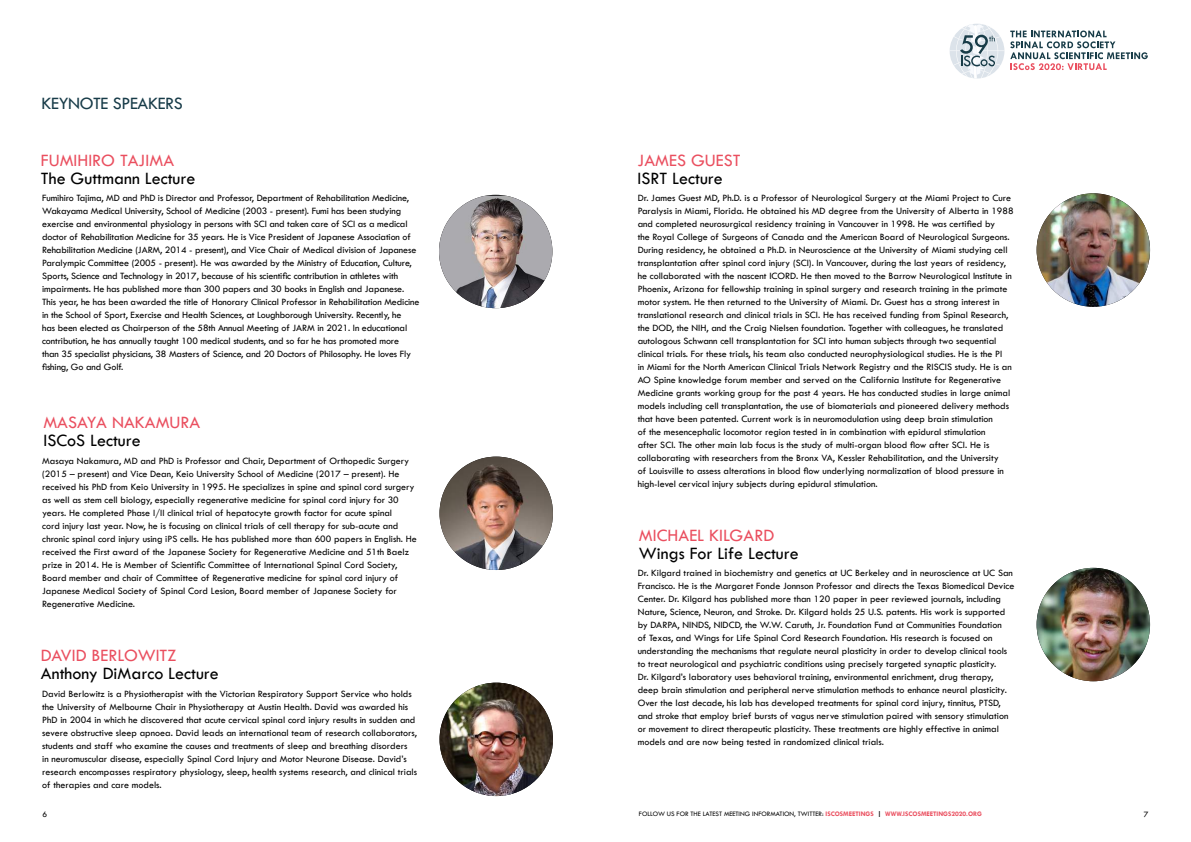
<style>
.page{position:relative;width:1191px;height:842px;background:#fff}
.page>*{position:absolute;margin:0;border:0;box-sizing:border-box;transform-origin:0 0}
.t1{font:18px "Tw Cen";color:#000}
.t2{font:18px "Tw Cen";color:#ea4f5f}
.t3{font:18px "Tw Cen";letter-spacing:-.02em;color:#173b48}
.t4{font:10px/13px "Tw Cen";color:#000}
.t5{font:8.5px "Tw Cen";color:#000}
.t6{font:7px "Tw Cen";color:#000}
.s1{font-weight:700;color:#ea4f5f}
.s2{font-weight:700}
</style>
<div class="page">
<svg style="left:1010px;top:31px;width:137px;height:39px"></svg>
<svg style="left:949px;top:24px;width:55px;height:54px"></svg>
<img style="left:439px;top:196px;width:113px;height:112px">
<img style="left:439px;top:457px;width:114px;height:113px;border-radius:57px">
<img style="left:1036px;top:193px;width:114px;height:114px;border-radius:57px">
<img style="left:1036px;top:568px;width:114px;height:113px;border-radius:57px">
<img style="left:439px;top:683px;width:114px;height:113px;border-radius:57px">
<h1 class="t3" style="left:42px;top:92px;width:143px">KEYNOTE SPEAKERS</h1>
<h1 class="t2" style="left:41px;top:149px;width:135px">FUMIHIRO TAJIMA</h1>
<h1 class="t1" style="left:41px;top:167px;width:156px">The Guttmann Lecture</h1>
<p class="t4" style="left:42px;top:191px;width:379px">Fumihiro Tajima, MD and PhD is Director and Professor, Department of Rehabilitation Medicine, Wakayama Medical University, School of Medicine (2003 - present). Fumi has been studying exercise and environmental physiology in persons with SCI and taken care of SCI as a medical doctor of Rehabilitation Medicine for 35 years. He is Vice President of Japanese Association of Rehabilitation Medicine (JARM, 2014 - present), and Vice Chair of Medical division of Japanese Paralympic Committee (2005 - present). He was awarded by the Ministry of Education, Culture, Sports, Science and Technology in 2017, because of his scientific contribution in athletes with impairments. He has published more than 300 papers and 30 books in English and Japanese.<br>This year, he has been awarded the title of Honorary Clinical Professor in Rehabilitation Medicine in the School of Sport, Exercise and Health Sciences, at Loughborough University. Recently, he<br>has been elected as Chairperson of the 58th Annual Meeting of JARM in 2021. In educational contribution, he has annually taught 100 medical students, and so far he has promoted more<br>than 35 specialist physicians, 38 Masters of Science, and 20 Doctors of Philosophy. He loves Fly fishing, Go and Golf.</p>
<h1 class="t2" style="left:43px;top:412px;width:158px">MASAYA NAKAMURA</h1>
<h1 class="t1" style="left:43px;top:430px;width:99px">ISCoS Lecture</h1>
<p class="t4" style="left:42px;top:454px;width:376px">Masaya Nakamura, MD and PhD is Professor and Chair, Department of Orthopedic Surgery (2015 – present) and Vice Dean, Keio University School of Medicine (2017 – present). He received his PhD from Keio University in 1995. He specializes in spine and spinal cord surgery as well as stem cell biology, especially regenerative medicine for spinal cord injury for 30 years. He completed Phase I/II clinical trial of hepatocyte growth factor for acute spinal<br>cord injury last year. Now, he is focusing on clinical trials of cell therapy for sub-acute and chronic spinal cord injury using iPS cells. He has published more than 600 papers in English. He received the First award of the Japanese Society for Regenerative Medicine and 51th Baelz prize in 2014. He is Member of Scientific Committee of International Spinal Cord Society, Board member and chair of Committee of Regenerative medicine for spinal cord injury of Japanese Medical Society of Spinal Cord Lesion, Board member of Japanese Society for Regenerative Medicine.</p>
<h1 class="t2" style="left:41px;top:645px;width:137px">DAVID BERLOWITZ</h1>
<h1 class="t1" style="left:41px;top:663px;width:179px">Anthony DiMarco Lecture</h1>
<p class="t4" style="left:42px;top:687px;width:376px">David Berlowitz is a Physiotherapist with the Victorian Respiratory Support Service who holds the University of Melbourne Chair in Physiotherapy at Austin Health. David was awarded his PhD in 2004 in which he discovered that acute cervical spinal cord injury results in sudden and severe obstructive sleep apnoea. David leads an international team of research collaborators, students and staff who examine the causes and treatments of sleep and breathing disorders<br>in neuromuscular disease, especially Spinal Cord Injury and Motor Neurone Disease. David’s research encompasses respiratory physiology, sleep, health systems research, and clinical trials of therapies and care models.</p>
<h1 class="t2" style="left:637px;top:149px;width:105px">JAMES GUEST</h1>
<h1 class="t1" style="left:637px;top:167px;width:87px">ISRT Lecture</h1>
<p class="t4" style="left:637px;top:191px;width:377px">Dr. James Guest MD, Ph.D. is a Professor of Neurological Surgery at the Miami Project to Cure Paralysis in Miami, Florida. He obtained his MD degree from the University of Alberta in 1988 and completed neurosurgical residency training in Vancouver in 1998. He was certified by<br>the Royal College of Surgeons of Canada and the American Board of Neurological Surgeons.<br>During residency, he obtained a Ph.D. in Neuroscience at the University of Miami studying cell transplantation after spinal cord injury (SCI). In Vancouver, during the last years of residency, he collaborated with the nascent ICORD. He then moved to the Barrow Neurological Institute in Phoenix, Arizona for fellowship training in spinal surgery and research training in the primate motor system. He then returned to the University of Miami. Dr. Guest has a strong interest in translational research and clinical trials in SCI. He has received funding from Spinal Research, the DOD, the NIH, and the Craig Nielsen foundation. Together with colleagues, he translated autologous Schwann cell transplantation for SCI into human subjects through two sequential clinical trials. For these trials, his team also conducted neurophysiological studies. He is the PI<br>in Miami for the North American Clinical Trials Network Registry and the RISCIS study. He is an AO Spine knowledge forum member and served on the California Institute for Regenerative Medicine grants working group for the past 4 years. He has conducted studies in large animal models including cell transplantation, the use of biomaterials and pioneered delivery methods that have been patented. Current work is in neuromodulation using deep brain stimulation<br>of the mesencephalic locomotor region tested in in combination with epidural stimulation<br>after SCI. The other main lab focus is the study of multi-organ blood flow after SCI. He is collaborating with researchers from the Bronx VA, Kessler Rehabilitation, and the University<br>of Louisville to assess alterations in blood flow underlying normalization of blood pressure in high-level cervical injury subjects during epidural stimulation.</p>
<h1 class="t2" style="left:639px;top:524px;width:137px">MICHAEL KILGARD</h1>
<h1 class="t1" style="left:639px;top:542px;width:161px">Wings For Life Lecture</h1>
<p class="t4" style="left:637px;top:567px;width:378px">Dr. Kilgard trained in biochemistry and genetics at UC Berkeley and in neuroscience at UC San Francisco. He is the Margaret Fonde Jonnson Professor and directs the Texas Biomedical Device Center. Dr. Kilgard has published more than 120 paper in peer reviewed journals, including Nature, Science, Neuron, and Stroke. Dr. Kilgard holds 25 U.S. patents. His work is supported by DARPA, NINDS, NIDCD, the W.W. Caruth, Jr. Foundation Fund at Communities Foundation<br>of Texas, and Wings for Life Spinal Cord Research Foundation. His research is focused on understanding the mechanisms that regulate neural plasticity in order to develop clinical tools to treat neurological and psychiatric conditions using precisely targeted synaptic plasticity.<br>Dr. Kilgard’s laboratory uses behavioral training, environmental enrichment, drug therapy, deep brain stimulation and peripheral nerve stimulation methods to enhance neural plasticity.<br>Over the last decade, his lab has developed treatments for spinal cord injury, tinnitus, PTSD, and stroke that employ brief bursts of vagus nerve stimulation paired with sensory stimulation or movement to direct therapeutic plasticity. These treatments are highly effective in animal models and are now being tested in randomized clinical trials.</p>
<p class="t5" style="left:43px;top:809px;width:6px">6</p>
<p class="t6" style="left:639px;top:809px;width:344px">FOLLOW US FOR THE LATEST MEETING INFORMATION, TWITTER: <span class="s1">ISCOSMEETINGS</span> <span class="s2">|</span> <span class="s1">WWW.ISCOSMEETINGS2020.ORG</span></p>
<p class="t5" style="left:1143px;top:809px;width:6px">7</p>
</div>
